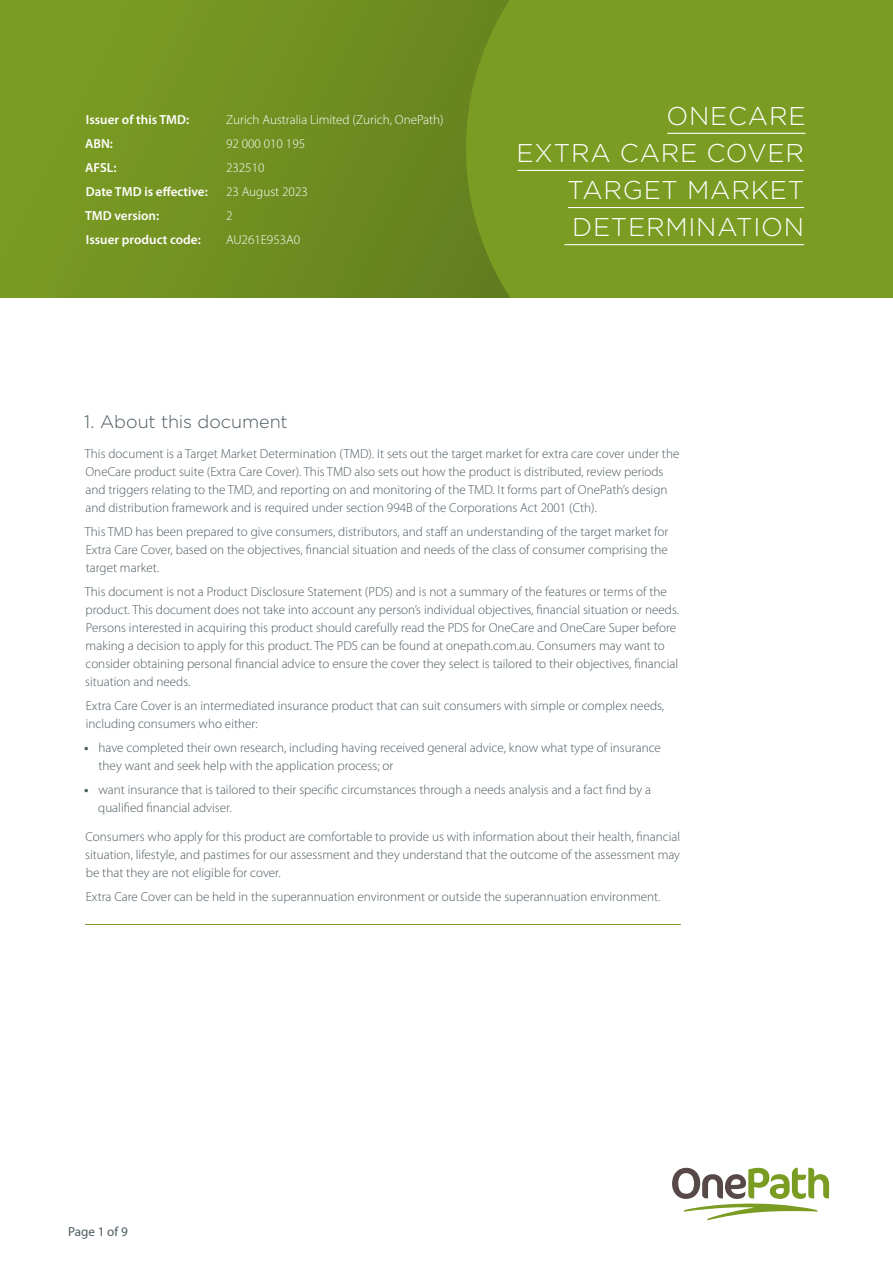
<style>
.page{position:relative;width:893px;height:1263px;background:#fff}
.page>*{position:absolute;margin:0;border:0;box-sizing:border-box;transform-origin:0 0}
.t1{font:300 25.65px/37px "Gotham";letter-spacing:.03em;color:#fff;text-align:right}
.t2{font:300 18px "Gotham";letter-spacing:-.005em;color:#4a585f}
.t3{font:300 13.2px/18px "Myriad Pro";color:#4a585f}
.t4{font:300 13.2px "Myriad Pro";color:#fff}
.t5{font:600 13.2px "Myriad Pro";color:#fff}
.t6{font:13.2px "Myriad Pro";color:#4a585f}
.s1{font-weight:700}
</style>
<div class="page">
<svg style="left:672px;top:1168px;width:157px;height:52px"></svg>
<div style="left:0;top:0;width:893px;height:298px;background:linear-gradient(to bottom,#759522,#6f8d21)"></div>
<div style="left:466px;top:0;width:427px;height:298px;background:#7a9c22"></div>
<hr style="left:667px;top:133px;width:139px;height:1px;background:#fff">
<hr style="left:517px;top:170px;width:287px;height:1px;background:#fff">
<hr style="left:568px;top:207px;width:236px;height:1px;background:#fff">
<hr style="left:564px;top:244px;width:240px;height:1px;background:#fff">
<hr style="left:85px;top:924px;width:596px;height:1px;background:#7a9c22">
<p class="t5" style="left:86px;top:111px;width:105px">Issuer of this TMD:</p>
<p class="t4" style="left:226px;top:112px;width:219px">Zurich Australia Limited (Zurich, OnePath)</p>
<p class="t5" style="left:85px;top:135px;width:29px">ABN:</p>
<p class="t4" style="left:226px;top:136px;width:81px">92 000 010 195</p>
<p class="t5" style="left:85px;top:159px;width:33px">AFSL:</p>
<p class="t4" style="left:226px;top:160px;width:40px">232510</p>
<p class="t5" style="left:86px;top:183px;width:123px">Date TMD is effective:</p>
<p class="t4" style="left:226px;top:184px;width:83px">23 August 2023</p>
<p class="t5" style="left:85px;top:207px;width:76px">TMD version:</p>
<p class="t4" style="left:226px;top:208px;width:8px">2</p>
<p class="t5" style="left:86px;top:231px;width:116px">Issuer product code:</p>
<p class="t4" style="left:226px;top:232px;width:76px">AU261E953A0</p>
<h1 class="t1" style="left:517px;top:96px;width:290px">ONECARE<br>EXTRA CARE COVER<br>TARGET MARKET<br>DETERMINATION</h1>
<h2 class="t2" style="left:84px;top:410px;width:205px">1. About this document</h2>
<p class="t3" style="left:85px;top:445px;width:596px">This document is a Target Market Determination (TMD). It sets out the target market for extra care cover under the OneCare product suite (Extra Care Cover). This TMD also sets out how the product is distributed, review periods and triggers relating to the TMD, and reporting on and monitoring of the TMD. It forms part of OnePath’s design and distribution framework and is required under section 994B of the Corporations Act 2001 (Cth).</p>
<p class="t3" style="left:85px;top:523px;width:585px;text-align:justify">This TMD has been prepared to give consumers, distributors, and staff an understanding of the target market for Extra Care Cover, based on the objectives, financial situation and needs of the class of consumer comprising the target market.</p>
<p class="t3" style="left:85px;top:583px;width:596px">This document is not a Product Disclosure Statement (PDS) and is not a summary of the features or terms of the product. This document does not take into account any person’s individual objectives, financial situation or needs.<br>Persons interested in acquiring this product should carefully read the PDS for OneCare and OneCare Super before making a decision to apply for this product. The PDS can be found at onepath.com.au. Consumers may want to consider obtaining personal financial advice to ensure the cover they select is tailored to their objectives, financial situation and needs.</p>
<p class="t3" style="left:86px;top:697px;width:580px">Extra Care Cover is an intermediated insurance product that can suit consumers with simple or complex needs, including consumers who either:</p>
<p class="t3" style="left:99px;top:739px;width:564px;text-indent:-14px"><span class="s1">•</span> have completed their own research, including having received general advice, know what type of insurance they want and seek help with the application process; or</p>
<p class="t3" style="left:98px;top:780px;width:554px;text-indent:-14px"><span class="s1">•</span> want insurance that is tailored to their specific circumstances through a needs analysis and a fact find by a qualified financial adviser.</p>
<p class="t3" style="left:85px;top:827px;width:596px;text-align:justify">Consumers who apply for this product are comfortable to provide us with information about their health, financial situation, lifestyle, and pastimes for our assessment and they understand that the outcome of the assessment may be that they are not eligible for cover.</p>
<p class="t3" style="left:86px;top:887px;width:576px">Extra Care Cover can be held in the superannuation environment or outside the superannuation environment.</p>
<p class="t6" style="left:68px;top:1224px;width:61px">Page 1 of 9</p>
</div>
